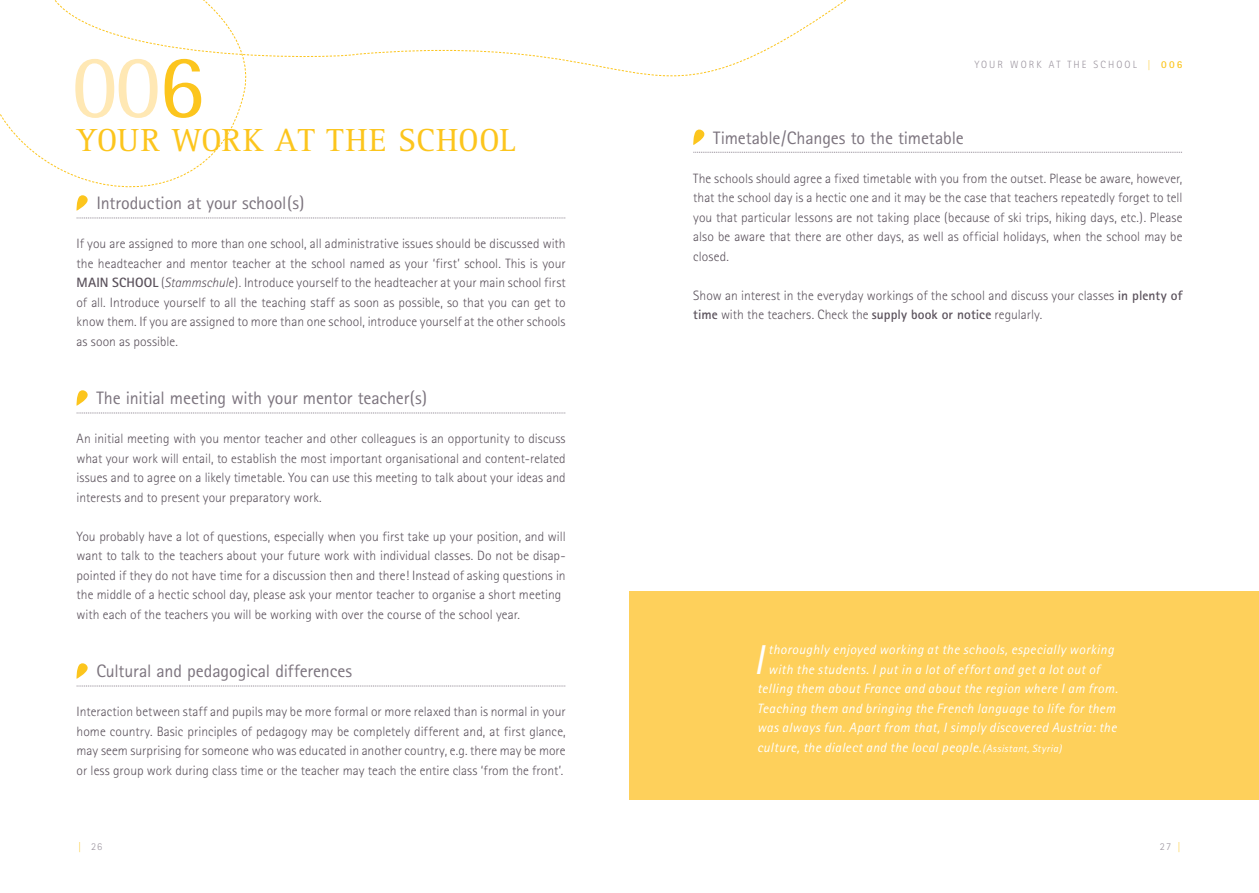
<style>
.page{position:relative;width:1259px;height:893px;background:#fff}
.page>*{position:absolute;margin:0;border:0;box-sizing:border-box;transform-origin:0 0}
.t1{font:90px "Rotis Semi Sans";color:#ffe8b4}
.t2{font:italic 41.7px "Rotis Sans Serif";color:#fff}
.t3{font:33px "Rotis Serif";letter-spacing:.005em;color:#fcc51d}
.t4{font:18px "Rotis Sans Serif";letter-spacing:-.01em;color:#7c747e}
.t5{font:300 13.5px/19.5px "Rotis Sans Serif";letter-spacing:.005em;color:#5b525c;text-align:justify}
.t6{font:italic 13.5px "Rotis Sans Serif";letter-spacing:.025em;color:#fff}
.t7{font:300 10.5px "Rotis Sans Serif";letter-spacing:.2em;color:#9d96a0}
.s1{color:#fcc51d}
.s2{font-weight:700}
.s3{font-style:italic}
.s4{font-weight:700;color:#fcc51d}
.s5{font-size:10.5px}
</style>
<div class="page">
<svg style="left:890px;top:152px;width:292px;height:1px"></svg>
<svg style="left:245px;top:218px;width:321px;height:1px"></svg>
<svg style="left:77px;top:413px;width:489px;height:1px"></svg>
<svg style="left:77px;top:686px;width:489px;height:1px"></svg>
<svg style="left:76px;top:390px;width:12px;height:16px"></svg>
<svg style="left:76px;top:663px;width:12px;height:16px"></svg>
<div style="left:629px;top:591px;width:630px;height:208px;background:#fed05b"></div>
<svg style="left:0;top:94px;width:245px;height:125px"></svg>
<svg style="left:693px;top:129px;width:197px;height:24px"></svg>
<svg style="left:54px;top:0;width:792px;height:93px"></svg>
<h1 class="t1" style="left:72px;top:33px;width:133px">00<span class="s1">6</span></h1>
<h3 class="t3" style="left:77px;top:121px;width:441px">YOUR WORK AT THE SCHOOL</h3>
<h3 class="t4" style="left:96px;top:193px;width:210px">Introduction at your school(s)</h3>
<p class="t5" style="left:77px;top:234px;width:491px">If you are assigned to more than one school, all administrative issues should be discussed with the headteacher and mentor teacher at the school named as your ‘first’ school. This is your <span class="s2">MAIN SCHOOL</span> (<span class="s3">Stammschule</span>). Introduce yourself to the headteacher at your main school first of all. Introduce yourself to all the teaching staff as soon as possible, so that you can get to know them. If you are assigned to more than one school, introduce yourself at the other schools as soon as possible.</p>
<h3 class="t4" style="left:96px;top:388px;width:332px">The initial meeting with your mentor teacher(s)</h3>
<p class="t5" style="left:77px;top:429px;width:491px">An initial meeting with you mentor teacher and other colleagues is an opportunity to discuss what your work will entail, to establish the most important organisational and content-related issues and to agree on a likely timetable. You can use this meeting to talk about your ideas and interests and to present your preparatory work.</p>
<p class="t5" style="left:77px;top:526px;width:490px;text-align:left">You probably have a lot of questions, especially when you first take up your position, and will want to talk to the teachers about your future work with individual classes. Do not be disap&shy;pointed if they do not have time for a discussion then and there! Instead of asking questions in the middle of a hectic school day, please ask your mentor teacher to organise a short meeting with each of the teachers you will be working with over the course of the school year.</p>
<h3 class="t4" style="left:96px;top:661px;width:257px">Cultural and pedagogical differences</h3>
<p class="t5" style="left:77px;top:702px;width:491px">Interaction between staff and pupils may be more formal or more relaxed than is normal in your home country. Basic principles of pedagogy may be completely different and, at first glance, may seem surprising for someone who was educated in another country, e.g. there may be more or less group work during class time or the teacher may teach the entire class ‘from the front’.</p>
<p class="t7" style="left:974px;top:58px;width:209px">YOUR WORK AT THE SCHOOL <span class="s1">│</span> <span class="s4">006</span></p>
<h3 class="t4" style="left:713px;top:127px;width:252px">Timetable/Changes to the timetable</h3>
<p class="t5" style="left:693px;top:168px;width:491px">The schools should agree a fixed timetable with you from the outset. Please be aware, however, that the school day is a hectic one and it may be the case that teachers repeatedly forget to tell you that particular lessons are not taking place (because of ski trips, hiking days, etc.). Please also be aware that there are other days, as well as official holidays, when the school may be closed.</p>
<p class="t5" style="left:693px;top:285px;width:491px">Show an interest in the everyday workings of the school and discuss your classes <span class="s2">in plenty of time</span> with the teachers. Check the <span class="s2">supply book or notice</span> regularly.</p>
<h2 class="t2" style="left:753px;top:635px;width:12px">I</h2>
<p class="t6" style="left:768px;top:641px;width:347px">thoroughly enjoyed working at the schools, especially working</p>
<p class="t6" style="left:768px;top:661px;width:333px">with the students. I put in a lot of effort and get a lot out of</p>
<p class="t6" style="left:757px;top:680px;width:362px">telling them about France and about the region where I am from.</p>
<p class="t6" style="left:757px;top:700px;width:360px">Teaching them and bringing the French language to life for them</p>
<p class="t6" style="left:757px;top:719px;width:361px">was always fun. Apart from that, I simply discovered Austria: the</p>
<p class="t6" style="left:757px;top:739px;width:306px">culture, the dialect and the local people.<span class="s5">(Assistant, Styria)</span></p>
<p class="t7" style="left:77px;top:841px;width:27px"><span class="s1">│</span> 26</p>
<p class="t7" style="left:1160px;top:841px;width:24px">27 <span class="s1">│</span></p>
</div>
